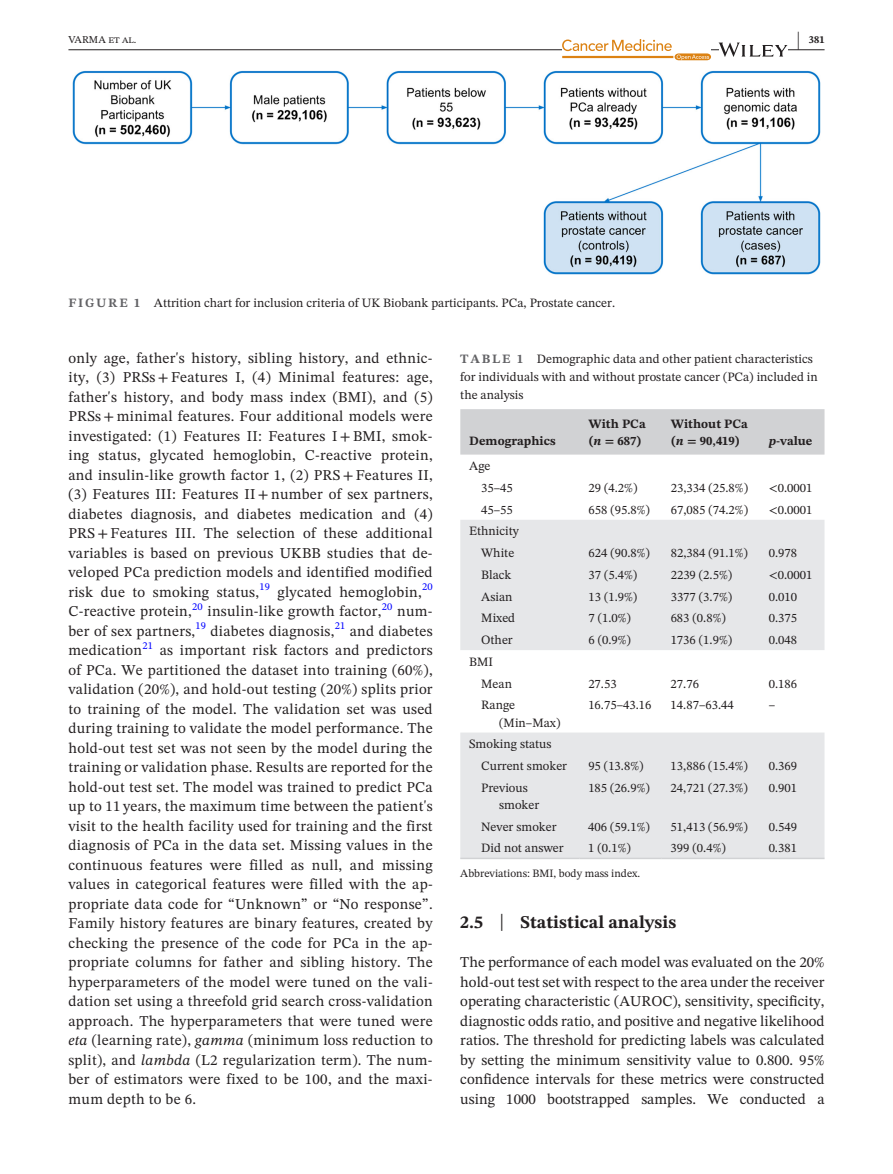
<style>
.page{position:relative;width:893px;height:1174px;background:#fff}
.page>*{position:absolute;margin:0;border:0;box-sizing:border-box;transform-origin:0 0}
.t1{font:700 21px "STIX Two Text";color:#231f20;scale:.42 1}
.t2{font:700 18px "STIX Two Text";color:#231f20}
.t3{font:15px/19.5px "STIX Two Text";letter-spacing:.02em;color:#231f20;text-align:justify}
.t4{font:12.75px/21.8px "STIX Two Text";color:#231f20}
.t5{font:700 12.75px/17.2px "STIX Two Text";color:#231f20}
.t6{font:11.25px "STIX Two Text";color:#231f20}
.t7{font:10.5px "STIX Two Text";letter-spacing:.02em;color:#00f}
.t8{font:10.5px "STIX Two Text";color:#231f20}
.t9{font:700 10.5px "STIX Two Text";color:#231f20}
.s1{font-weight:700;color:#636366}
.s2{font-style:italic}
.s3{font-family:"STIX"}
.s4{font-weight:400;font-size:23.7px}
</style>
<div class="page">
<hr style="left:68px;top:49px;width:756px;height:1px;background:#231f20">
<svg style="left:562px;top:39px;width:149px;height:21px"></svg>
<svg style="left:719px;top:43px;width:68px;height:14px"></svg>
<img style="left:72px;top:70px;width:749px;height:204px">
<div style="left:460px;top:409px;width:364px;height:45px;background:#d1d2d4"></div>
<svg style="left:460px;top:520px;width:364px;height:337px;fill:#e6e7e9"></svg>
<hr style="left:460px;top:857px;width:119px;height:2px;background:#d1d2d4">
<hr style="left:579px;top:857px;width:83px;height:2px;background:#d1d2d4">
<hr style="left:662px;top:857px;width:98px;height:2px;background:#d1d2d4">
<hr style="left:760px;top:857px;width:64px;height:2px;background:#d1d2d4">
<h1 class="t1" style="left:797px;top:24px;width:8px">|</h1>
<p class="t8" style="left:68px;top:32px;width:70px">VARMA et al.</p>
<p class="t9" style="left:809px;top:32px;width:17px">381</p>
<p class="t4" style="left:68px;top:291px;width:548px"><span class="s1">FIGURE 1</span> Attrition chart for inclusion criteria of UK Biobank participants. PCa, Prostate cancer.</p>
<p class="t3" style="left:68px;top:348px;width:366px">only age, father's history, sibling history, and ethnic&shy;ity, (3) PRSs + Features I, (4) Minimal features: age, father's history, and body mass index (BMI), and (5)<br>PRSs + minimal features. Four additional models were investigated: (1) Features II: Features I + BMI, smok&shy;ing status, glycated hemoglobin, C-reactive protein, and insulin-like growth factor 1, (2) PRS + Features II, (3) Features III: Features II + number of sex partners, diabetes diagnosis, and diabetes medication and (4)<br>PRS + Features III. The selection of these additional variables is based on previous UKBB studies that de&shy;veloped PCa prediction models and identified modified risk due to smoking status,</p>
<p class="t7" style="left:259px;top:579px;width:12px">19</p>
<p class="t3" style="left:277px;top:582px;width:146px">glycated hemoglobin,</p>
<p class="t7" style="left:422px;top:579px;width:12px">20</p>
<p class="t3" style="left:68px;top:601px;width:125px">C-reactive protein,</p>
<p class="t7" style="left:192px;top:598px;width:12px">20</p>
<p class="t3" style="left:207px;top:601px;width:176px">insulin-like growth factor,</p>
<p class="t7" style="left:382px;top:598px;width:12px">20</p>
<p class="t3" style="left:397px;top:601px;width:37px">num-</p>
<p class="t3" style="left:68px;top:621px;width:128px">ber of sex partners,</p>
<p class="t7" style="left:195px;top:618px;width:12px">19</p>
<p class="t3" style="left:211px;top:621px;width:125px">diabetes diagnosis,</p>
<p class="t7" style="left:335px;top:618px;width:12px">21</p>
<p class="t3" style="left:350px;top:621px;width:84px">and diabetes</p>
<p class="t3" style="left:68px;top:640px;width:75px">medication</p>
<p class="t7" style="left:142px;top:637px;width:12px">21</p>
<p class="t3" style="left:68px;top:640px;width:366px;text-indent:91px">as important risk factors and predictors of PCa. We partitioned the dataset into training (60%), validation (20%), and hold-out testing (20%) splits prior to training of the model. The validation set was used during training to validate the model performance. The hold-out test set was not seen by the model during the training or validation phase. Results are reported for the hold-out test set. The model was trained to predict PCa up to 11 years, the maximum time between the patient's visit to the health facility used for training and the first diagnosis of PCa in the data set. Missing values in the continuous features were filled as null, and missing values in categorical features were filled with the ap&shy;propriate data code for “Unknown” or “No response”.<br>Family history features are binary features, created by checking the presence of the code for PCa in the ap&shy;propriate columns for father and sibling history. The hyperparameters of the model were tuned on the vali&shy;dation set using a threefold grid search cross-validation approach. The hyperparameters that were tuned were <span class="s2">eta</span> (learning rate), <span class="s2">gamma</span> (minimum loss reduction to split), and <span class="s2">lambda</span> (L2 regularization term). The num&shy;ber of estimators were fixed to be 100, and the maxi&shy;mum depth to be 6.</p>
<p class="t4" style="left:460px;top:350px;width:359px;line-height:18px"><span class="s1">TABLE 1</span> Demographic data and other patient characteristics for individuals with and without prostate cancer (PCa) included in the analysis</p>
<p class="t5" style="left:469px;top:433px;width:88px">Demographics</p>
<p class="t5" style="left:588px;top:415px;width:59px">With PCa (<span class="s2">n</span> <span class="s3">=</span> 687)</p>
<p class="t5" style="left:671px;top:415px;width:79px">Without PCa (<span class="s2">n</span> <span class="s3">=</span> 90,419)</p>
<p class="t5" style="left:769px;top:433px;width:45px"><span class="s2">p</span>-value</p>
<p class="t4" style="left:481px;top:455px;width:33px;text-indent:-12px">Age<br>35–45</p>
<p class="t4" style="left:588px;top:477px;width:50px">29 (4.2%)</p>
<p class="t4" style="left:671px;top:477px;width:79px">23,334 (25.8%)</p>
<p class="t4" style="left:769px;top:477px;width:45px">&lt;0.0001</p>
<p class="t4" style="left:481px;top:498px;width:33px">45–55</p>
<p class="t4" style="left:588px;top:498px;width:63px">658 (95.8%)</p>
<p class="t4" style="left:671px;top:498px;width:79px">67,085 (74.2%)</p>
<p class="t4" style="left:769px;top:498px;width:45px">&lt;0.0001</p>
<p class="t4" style="left:469px;top:520px;width:51px;text-align:center">Ethnicity<br>White</p>
<p class="t4" style="left:588px;top:542px;width:63px">624 (90.8%)</p>
<p class="t4" style="left:671px;top:542px;width:79px">82,384 (91.1%)</p>
<p class="t4" style="left:769px;top:542px;width:30px">0.978</p>
<p class="t4" style="left:481px;top:564px;width:32px">Black</p>
<p class="t4" style="left:588px;top:564px;width:50px">37 (5.4%)</p>
<p class="t4" style="left:671px;top:564px;width:63px">2239 (2.5%)</p>
<p class="t4" style="left:769px;top:564px;width:45px">&lt;0.0001</p>
<p class="t4" style="left:481px;top:585px;width:33px">Asian</p>
<p class="t4" style="left:588px;top:585px;width:50px">13 (1.9%)</p>
<p class="t4" style="left:671px;top:585px;width:63px">3377 (3.7%)</p>
<p class="t4" style="left:769px;top:585px;width:30px">0.010</p>
<p class="t4" style="left:481px;top:607px;width:35px">Mixed</p>
<p class="t4" style="left:588px;top:607px;width:44px">7 (1.0%)</p>
<p class="t4" style="left:671px;top:607px;width:57px">683 (0.8%)</p>
<p class="t4" style="left:769px;top:607px;width:30px">0.375</p>
<p class="t4" style="left:481px;top:629px;width:33px">Other</p>
<p class="t4" style="left:588px;top:629px;width:44px">6 (0.9%)</p>
<p class="t4" style="left:671px;top:629px;width:63px">1736 (1.9%)</p>
<p class="t4" style="left:769px;top:629px;width:30px">0.048</p>
<p class="t4" style="left:481px;top:650px;width:32px;text-indent:-12px">BMI<br>Mean</p>
<p class="t4" style="left:588px;top:672px;width:30px">27.53</p>
<p class="t4" style="left:671px;top:672px;width:30px">27.76</p>
<p class="t4" style="left:769px;top:672px;width:30px">0.186</p>
<p class="t4" style="left:499px;top:696px;width:63px;line-height:17.2px;text-indent:-18px">Range (Min–Max)</p>
<p class="t4" style="left:588px;top:694px;width:65px">16.75–43.16</p>
<p class="t4" style="left:671px;top:694px;width:65px">14.87–63.44</p>
<p class="t4" style="left:769px;top:694px;width:8px">–</p>
<p class="t4" style="left:481px;top:733px;width:87px;text-indent:-12px">Smoking status<br>Current smoker</p>
<p class="t4" style="left:588px;top:754px;width:57px">95 (13.8%)</p>
<p class="t4" style="left:671px;top:754px;width:79px">13,886 (15.4%)</p>
<p class="t4" style="left:769px;top:754px;width:30px">0.369</p>
<p class="t4" style="left:499px;top:778px;width:42px;line-height:17.2px;text-indent:-18px">Previous smoker</p>
<p class="t4" style="left:588px;top:776px;width:63px">185 (26.9%)</p>
<p class="t4" style="left:671px;top:776px;width:79px">24,721 (27.3%)</p>
<p class="t4" style="left:769px;top:776px;width:30px">0.901</p>
<p class="t4" style="left:481px;top:815px;width:77px">Never smoker</p>
<p class="t4" style="left:588px;top:815px;width:63px">406 (59.1%)</p>
<p class="t4" style="left:671px;top:815px;width:79px">51,413 (56.9%)</p>
<p class="t4" style="left:769px;top:815px;width:30px">0.549</p>
<p class="t4" style="left:481px;top:837px;width:84px">Did not answer</p>
<p class="t4" style="left:588px;top:837px;width:44px">1 (0.1%)</p>
<p class="t4" style="left:671px;top:837px;width:57px">399 (0.4%)</p>
<p class="t4" style="left:769px;top:837px;width:30px">0.381</p>
<p class="t6" style="left:460px;top:865px;width:182px">Abbreviations: BMI, body mass index.</p>
<p class="t2" style="left:460px;top:909px;width:217px">2.5 <span class="s4">|</span> Statistical analysis</p>
<p class="t3" style="left:460px;top:952px;width:366px">The performance of each model was evaluated on the 20% hold-out test set with respect to the area under the receiver operating characteristic (AUROC), sensitivity, specificity, diagnostic odds ratio, and positive and negative likelihood ratios. The threshold for predicting labels was calculated by setting the minimum sensitivity value to 0.800. 95% confidence intervals for these metrics were constructed using 1000 bootstrapped samples. We conducted a</p>
</div>
